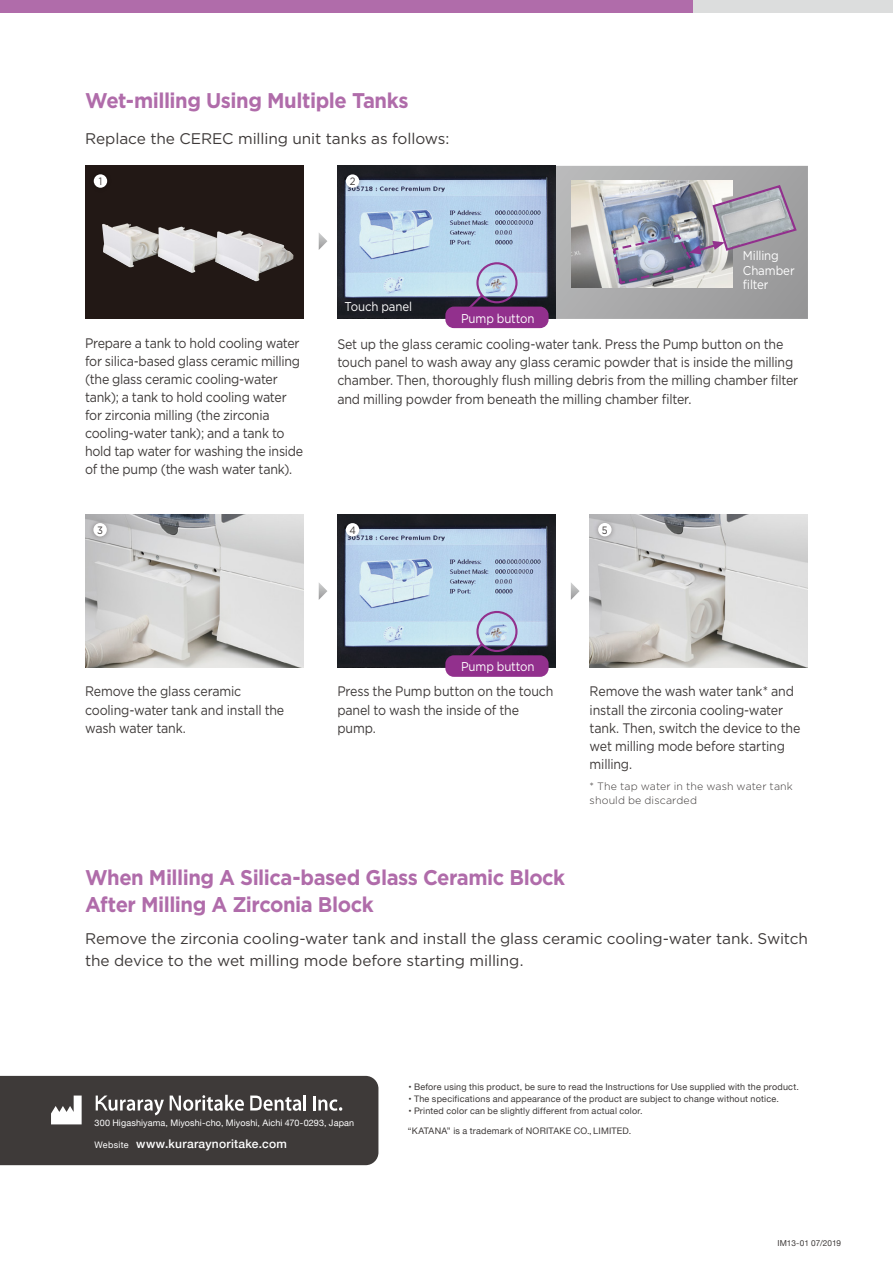
<style>
.page{position:relative;width:893px;height:1263px;background:#fff}
.page>*{position:absolute;margin:0;border:0;box-sizing:border-box;transform-origin:0 0}
.t1{font:700 21.3px/26.5px "Gotham";letter-spacing:-.025em;color:#b06caa;scale:.95 1}
.t2{font:15.45px/22.5px "Gotham";letter-spacing:-.005em;color:#3e3a39}
.t3{font:13.8px/18.1px "Gotham";letter-spacing:-.015em;color:#3e3a39;scale:.9 1}
.t4{font:12.75px/14.9px "Gotham";letter-spacing:-.01em;color:#fff;scale:.9 1}
.t5{font:500 12px "Helvetica Neue";letter-spacing:.025em;color:#fff}
.t6{font:300 10.65px/13.8px "Gotham";letter-spacing:.01em;color:#3e3a39}
.t7{font:10.65px "Gotham";color:#3e3a39;scale:.9 1}
.t8{font:9px/19.8px "Helvetica Neue";letter-spacing:.025em;color:#3e3a39}
.t9{font:9px "Helvetica Neue";letter-spacing:.015em;color:#fff}
.t10{font:8.25px "Helvetica Neue";color:#3e3a39}
.s1{font-weight:400;font-size:9px}
</style>
<div class="page">
<div style="left:85px;top:166px;width:218px;height:153px;background:#221815"></div>
<img style="left:102px;top:223px;width:191px;height:58px">
<img style="left:85px;top:514px;width:218px;height:154px">
<img style="left:590px;top:514px;width:218px;height:154px">
<svg style="left:556px;top:166px;width:252px;height:153px;background:#a7a7a8"></svg>
<img style="left:93px;top:176px;width:15px;height:10px">
<div style="left:94px;top:174px;width:13px;height:14px;background:#fff;border-radius:50%"></div>
<img style="left:87px;top:516px;width:27px;height:27px">
<div style="left:93px;top:523px;width:14px;height:13px;background:#fff;border-radius:50%"></div>
<img style="left:592px;top:516px;width:26px;height:27px">
<div style="left:598px;top:523px;width:14px;height:13px;background:#fff;border-radius:50%"></div>
<svg style="left:319px;top:233px;width:8px;height:17px"></svg>
<svg style="left:319px;top:583px;width:8px;height:17px"></svg>
<svg style="left:571px;top:583px;width:8px;height:17px"></svg>
<img style="left:337px;top:514px;width:219px;height:154px">
<img style="left:339px;top:516px;width:27px;height:27px">
<div style="left:346px;top:523px;width:13px;height:13px;background:#fff;border-radius:50%"></div>
<div style="left:476px;top:611px;width:41px;height:41px;border:2px solid #92308d;border-radius:50%"></div>
<div style="left:445px;top:655px;width:104px;height:22px;background:#92308d;border-radius:9px"></div>
<svg style="left:463px;top:641px;width:22px;height:15px"></svg>
<img style="left:337px;top:166px;width:219px;height:153px">
<div style="left:476px;top:262px;width:41px;height:41px;border:2px solid #92308d;border-radius:50%"></div>
<div style="left:445px;top:307px;width:104px;height:21px;background:#92308d;border-radius:9px"></div>
<svg style="left:463px;top:292px;width:22px;height:15px"></svg>
<img style="left:339px;top:168px;width:27px;height:27px">
<div style="left:346px;top:174px;width:13px;height:14px;background:#fff;border-radius:50%"></div>
<img style="left:572px;top:180px;width:160px;height:107px">
<img style="left:612px;top:184px;width:186px;height:101px">
<div style="left:0;top:0;width:893px;height:13px;background:#b06caa"></div>
<div style="left:693px;top:0;width:200px;height:13px;background:#dcdddd"></div>
<svg style="left:0;top:1076px;width:378px;height:89px;background:#494544"></svg>
<h1 class="t1" style="left:85px;top:87px;width:342px">Wet-milling Using Multiple Tanks</h1>
<p class="t2" style="left:85px;top:127px;width:366px">Replace the CEREC milling unit tanks as follows:</p>
<p class="t7" style="left:99px;top:174px;width:5px">1</p>
<p class="t7" style="left:350px;top:175px;width:8px">2</p>
<p class="t4" style="left:344px;top:299px;width:77px">Touch panel</p>
<p class="t4" style="left:461px;top:310px;width:83px">Pump button</p>
<p class="t4" style="left:743px;top:247px;width:59px">Milling<br>Chamber filter</p>
<p class="t3" style="left:85px;top:333px;width:244px">Prepare a tank to hold cooling water for silica-based glass ceramic milling (the glass ceramic cooling-water tank); a tank to hold cooling water for zirconia milling (the zirconia cooling-water tank); and a tank to hold tap water for washing the inside of the pump (the wash water tank).</p>
<p class="t3" style="left:337px;top:335px;width:514px">Set up the glass ceramic cooling-water tank. Press the Pump button on the touch panel to wash away any glass ceramic powder that is inside the milling chamber. Then, thoroughly flush milling debris from the milling chamber filter and milling powder from beneath the milling chamber filter.</p>
<p class="t7" style="left:97px;top:523px;width:8px">3</p>
<p class="t7" style="left:349px;top:523px;width:9px">4</p>
<p class="t7" style="left:602px;top:523px;width:8px">5</p>
<p class="t4" style="left:461px;top:659px;width:83px">Pump button</p>
<p class="t3" style="left:85px;top:682px;width:223px">Remove the glass ceramic cooling-water tank and install the wash water tank.</p>
<p class="t3" style="left:337px;top:682px;width:242px">Press the Pump button on the touch panel to wash the inside of the pump.</p>
<p class="t3" style="left:590px;top:682px;width:236px">Remove the wash water tank* and install the zirconia cooling-water tank. Then, switch the device to the wet milling mode before starting milling.</p>
<p class="t6" style="left:590px;top:779px;width:205px">* The tap water in the wash water tank should be discarded</p>
<h1 class="t1" style="left:85px;top:864px;width:507px">When Milling A Silica-based Glass Ceramic Block<br>After Milling A Zirconia Block</h1>
<p class="t2" style="left:85px;top:926px;width:724px">Remove the zirconia cooling-water tank and install the glass ceramic cooling-water tank. Switch the device to the wet milling mode before starting milling.</p>
<p class="t9" style="left:95px;top:1116px;width:261px">300 Higashiyama, Miyoshi-cho, Miyoshi, Aichi 470-0293, Japan</p>
<p class="t5" style="left:95px;top:1134px;width:194px"><span class="s1">Website</span> www.kuraraynoritake.com</p>
<p class="t8" style="left:408px;top:1077px;width:392px">• Before using this product, be sure to read the Instructions for Use supplied with the product.</p>
<p class="t8" style="left:408px;top:1089px;width:372px">• The specifications and appearance of the product are subject to change without notice.</p>
<p class="t8" style="left:408px;top:1101px;width:236px">• Printed color can be slightly different from actual color. “KATANA” is a trademark of NORITAKE CO., LIMITED.</p>
<p class="t10" style="left:778px;top:1237px;width:65px">IM13-01 07/2019</p>
</div>
